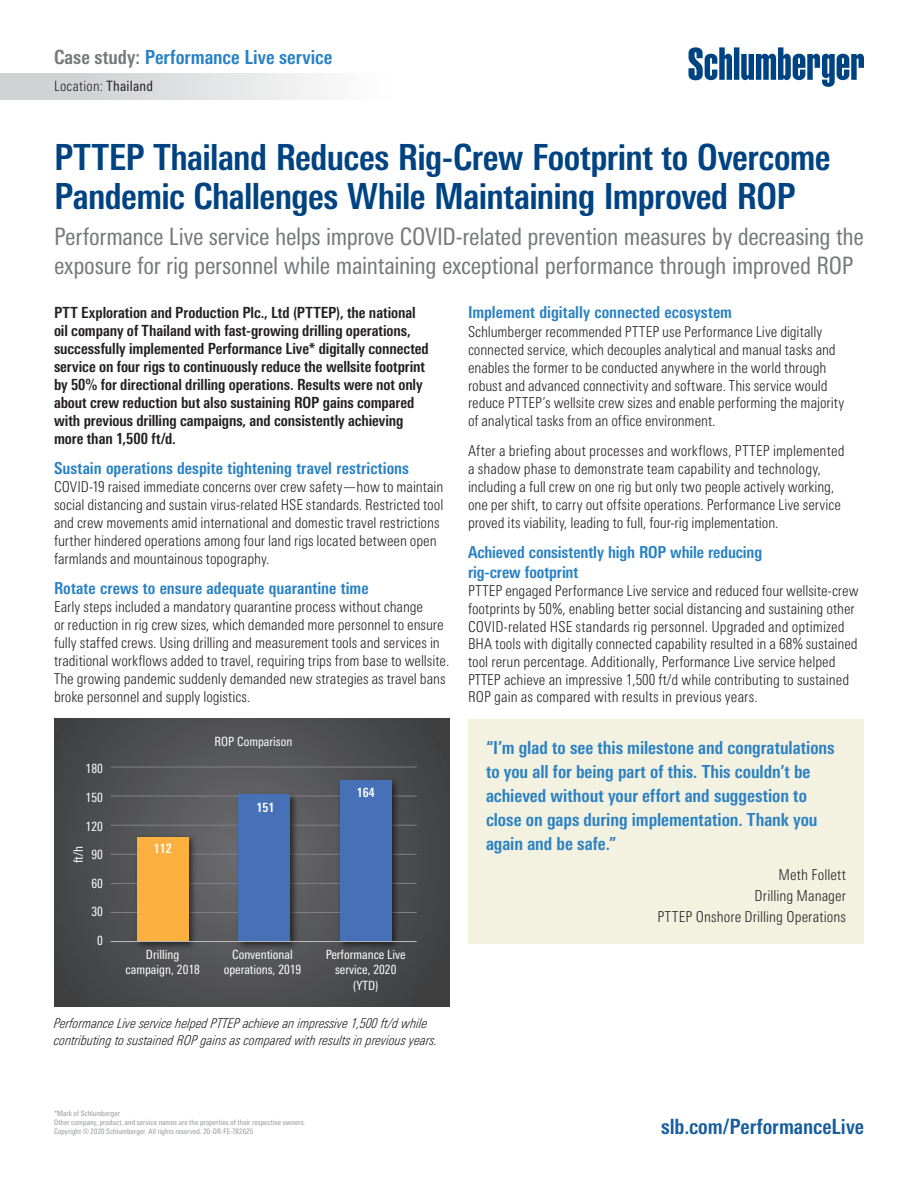
<style>
.page{position:relative;width:918px;height:1188px;background:#fff}
.page>*{position:absolute;margin:0;border:0;box-sizing:border-box;transform-origin:0 0}
.headline__front{font:700 condensed 36px/39px "Univers Next Pro";letter-spacing:-.015em;color:#004382}
.Subhead{font:condensed 24px/28.5px "Univers Next Pro";letter-spacing:-.015em;color:#76787b}
.URL{font:700 condensed 21px "Univers Next Pro";letter-spacing:-.005em;color:#175d9e}
.Case_Study{font:700 condensed 19.5px "Univers Next Pro";letter-spacing:.005em;color:#2981c4}
.Clients__quote{font:700 condensed 18px/24px "Univers Next Pro";letter-spacing:-.005em;color:#2981c4}
.Body_Head{font:700 condensed 16.5px "Univers Next Pro";color:#2981c4}
.Body_Text{font:700 condensed 16.5px/19.5px "Univers Next Pro";color:#2981c4}
.Intro_paragraph{font:700 condensed 15.3px/18px "Univers Next Pro";letter-spacing:-.005em;color:#231f20}
.Body_Text-2{font:300 condensed 15px/18px "Univers Next Pro";color:#231f20}
.Client_Name_-_Title{font:300 condensed 15px "Univers Next Pro";letter-spacing:.005em;color:#231f20}
.Location{font:300 condensed 14.25px "Univers Next Pro";letter-spacing:.02em;color:#231f20}
.t1{font:italic 300 condensed 13.5px/16.8px "Univers Next Pro";color:#231f20}
.t2{font:condensed 12.75px/15.3px "Univers Next Pro";color:#fff;text-align:center}
.t3{font:700 condensed 12.75px "Univers Next Pro";color:#fff}
.Boilerplate__docket{font:condensed 7.5px "Univers Next Pro";letter-spacing:.01em;color:#939598}
.s1{color:#76787b}
.s2{font-weight:400}
</style>
<div class="page">
<div style="left:0;top:73px;width:393px;height:27px;background:linear-gradient(to right,#c9cbcd,#fdfdfd)"></div>
<svg style="left:54px;top:719px;width:396px;height:288px;background:#4e4e50"></svg>
<hr style="left:111px;top:912px;width:306px;height:1px;background:#808285">
<hr style="left:111px;top:883px;width:306px;height:1px;background:#808285">
<hr style="left:111px;top:854px;width:306px;height:1px;background:#808285">
<hr style="left:111px;top:825px;width:306px;height:1px;background:#808285">
<hr style="left:111px;top:796px;width:306px;height:1px;background:#808285">
<hr style="left:111px;top:767px;width:306px;height:1px;background:#808285">
<img style="left:131px;top:831px;width:69px;height:121px">
<div style="left:137px;top:837px;width:51px;height:104px;background:#fbb03f"></div>
<img style="left:233px;top:789px;width:68px;height:163px">
<div style="left:239px;top:795px;width:51px;height:146px;background:#4671b8"></div>
<img style="left:334px;top:775px;width:68px;height:177px">
<div style="left:340px;top:781px;width:51px;height:160px;background:#4671b8"></div>
<hr style="left:111px;top:941px;width:306px;height:1px;background:#bcbdc0">
<div style="left:468px;top:719px;width:396px;height:225px;background:#f3f1df"></div>
<svg style="left:688px;top:47px;width:176px;height:40px"></svg>
<p class="Case_Study" style="left:54px;top:46px;width:280px"><span class="s1">Case study:</span> Performance Live service</p>
<p class="Location" style="left:54px;top:78px;width:100px">Location: <span class="s2">Thailand</span></p>
<p class="headline__front" style="left:54px;top:137px;width:778px">PTTEP Thailand Reduces Rig-Crew Footprint to Overcome<br>Pandemic Challenges While Maintaining Improved ROP</p>
<p class="Subhead" style="left:54px;top:222px;width:812px">Performance Live service helps improve COVID-related prevention measures by decreasing the exposure for rig personnel while maintaining exceptional performance through improved ROP</p>
<p class="Intro_paragraph" style="left:54px;top:303px;width:376px">PTT Exploration and Production Plc., Ltd (PTTEP), the national oil company of Thailand with fast-growing drilling operations, successfully implemented Performance Live* digitally connected service on four rigs to continuously reduce the wellsite footprint by 50% for directional drilling operations. Results were not only about crew reduction but also sustaining ROP gains compared with previous drilling campaigns, and consistently achieving more than 1,500 ft/d.</p>
<p class="Body_Head" style="left:54px;top:458px;width:357px">Sustain operations despite tightening travel restrictions</p>
<p class="Body_Text-2" style="left:54px;top:477px;width:391px">COVID-19 raised immediate concerns over crew safety—how to maintain social distancing and sustain virus-related HSE standards. Restricted tool and crew movements amid international and domestic travel restrictions further hindered operations among four land rigs located between open farmlands and mountainous topography.</p>
<p class="Body_Head" style="left:54px;top:578px;width:316px">Rotate crews to ensure adequate quarantine time</p>
<p class="Body_Text-2" style="left:54px;top:597px;width:397px">Early steps included a mandatory quarantine process without change<br>or reduction in rig crew sizes, which demanded more personnel to ensure fully staffed crews. Using drilling and measurement tools and services in traditional workflows added to travel, requiring trips from base to wellsite.<br>The growing pandemic suddenly demanded new strategies as travel bans broke personnel and supply logistics.</p>
<p class="t2" style="left:86px;top:761px;width:19px">180</p>
<p class="t2" style="left:86px;top:790px;width:19px">150</p>
<p class="t2" style="left:86px;top:818px;width:19px">120</p>
<p class="t2" style="left:91px;top:847px;width:13px">90</p>
<p class="t2" style="left:91px;top:875px;width:13px">60</p>
<p class="t2" style="left:91px;top:904px;width:13px">30</p>
<p class="t2" style="left:97px;top:933px;width:7px">0</p>
<p class="t2" style="left:70px;top:863px;width:18px;rotate:-90deg">ft/h</p>
<p class="t3" style="left:154px;top:841px;width:20px">112</p>
<p class="t2" style="left:214px;top:734px;width:80px">ROP Comparison</p>
<p class="t3" style="left:256px;top:799px;width:20px">151</p>
<p class="t3" style="left:357px;top:785px;width:20px">164</p>
<p class="t2" style="left:126px;top:947px;width:76px">Drilling campaign, 2018</p>
<p class="t2" style="left:224px;top:947px;width:79px">Conventional operations, 2019</p>
<p class="t2" style="left:326px;top:947px;width:82px">Performance Live service, 2020 (YTD)</p>
<p class="t1" style="left:54px;top:1015px;width:385px">Performance Live service helped PTTEP achieve an impressive 1,500 ft/d while contributing to sustained ROP gains as compared with results in previous years.</p>
<p class="Body_Text" style="left:468px;top:303px;width:266px">Implement digitally connected ecosystem</p>
<p class="Body_Text-2" style="left:468px;top:323px;width:378px">Schlumberger recommended PTTEP use Performance Live digitally connected service, which decouples analytical and manual tasks and enables the former to be conducted anywhere in the world through robust and advanced connectivity and software. This service would reduce PTTEP’s wellsite crew sizes and enable performing the majority of analytical tasks from an office environment.</p>
<p class="Body_Text-2" style="left:468px;top:442px;width:378px">After a briefing about processes and workflows, PTTEP implemented a shadow phase to demonstrate team capability and technology, including a full crew on one rig but only two people actively working, one per shift, to carry out offsite operations. Performance Live service proved its viability, leading to full, four-rig implementation.</p>
<p class="Body_Text" style="left:468px;top:543px;width:296px">Achieved consistently high ROP while reducing rig-crew footprint</p>
<p class="Body_Text-2" style="left:468px;top:582px;width:392px">PTTEP engaged Performance Live service and reduced four wellsite-crew footprints by 50%, enabling better social distancing and sustaining other COVID-related HSE standards rig personnel. Upgraded and optimized BHA tools with digitally connected capability resulted in a 68% sustained tool rerun percentage. Additionally, Performance Live service helped PTTEP achieve an impressive 1,500 ft/d while contributing to sustained ROP gain as compared with results in previous years.</p>
<p class="Clients__quote" style="left:486px;top:735px;width:350px">“I’m glad to see this milestone and congratulations to you all for being part of this. This couldn’t be achieved without your effort and suggestion to close on gaps during implementation. Thank you again and be safe.”</p>
<p class="Client_Name_-_Title" style="left:779px;top:866px;width:69px">Meth Follett</p>
<p class="Client_Name_-_Title" style="left:755px;top:887px;width:93px">Drilling Manager</p>
<p class="Client_Name_-_Title" style="left:657px;top:908px;width:190px">PTTEP Onshore Drilling Operations</p>
<p class="Boilerplate__docket" style="left:54px;top:1109px;width:67px">*Mark of Schlumberger</p>
<p class="Boilerplate__docket" style="left:54px;top:1118px;width:253px">Other company, product, and service names are the properties of their respective owners.</p>
<p class="Boilerplate__docket" style="left:54px;top:1127px;width:201px">Copyright © 2020 Schlumberger. All rights reserved. 20-DR-FE-782625</p>
<p class="URL" style="left:661px;top:1114px;width:204px">slb.com/PerformanceLive</p>
</div>
